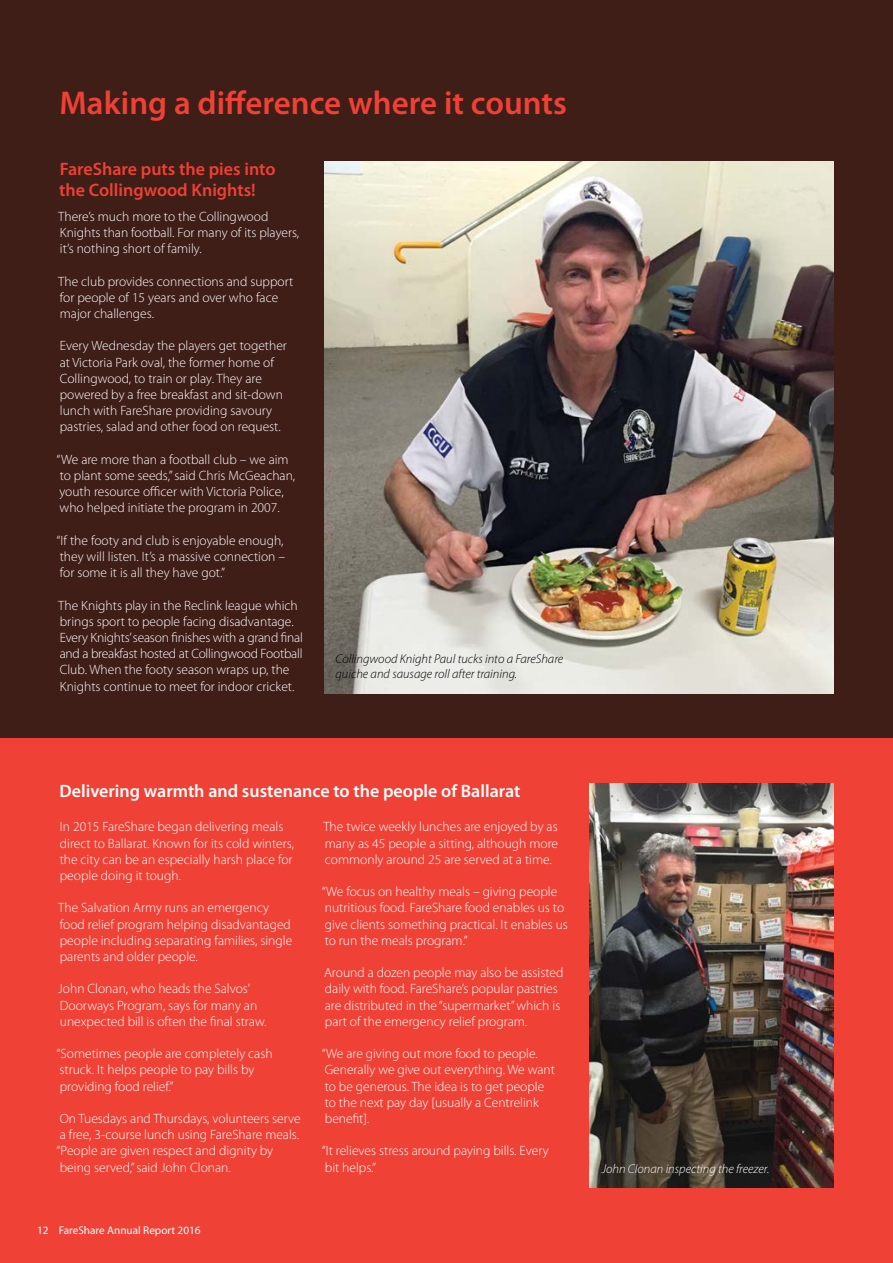
<style>
.page{position:relative;width:893px;height:1263px;background:#fff}
.page>*{position:absolute;margin:0;border:0;box-sizing:border-box;transform-origin:0 0}
.t1{font:600 33px "Myriad Pro";color:#ef4135}
.t2{font:600 18px "Myriad Pro";color:#fff}
.t3{font:600 18px/21px "Myriad Pro";color:#ef4135}
.t4{font:300 13.5px/16.2px "Myriad Pro";color:#fff}
.t5{font:italic 300 12.75px/15.3px "Myriad Pro";color:#000}
.t6{font:italic 300 12.75px "Myriad Pro";color:#fff}
.t7{font:11.25px "Myriad Pro";color:#fff}
</style>
<div class="page">
<div style="left:0;top:0;width:893px;height:738px;background:#3f1e17"></div>
<div style="left:0;top:738px;width:893px;height:525px;background:#ef4135"></div>
<img style="left:325px;top:162px;width:508px;height:531px">
<img style="left:590px;top:784px;width:243px;height:403px">
<h1 class="t1" style="left:60px;top:85px;width:509px">Making a difference where it counts</h1>
<h2 class="t3" style="left:59px;top:159px;width:218px">FareShare puts the pies into the Collingwood Knights!</h2>
<p class="t4" style="left:58px;top:208px;width:242px">There’s much more to the Collingwood<br>Knights than football. For many of its players, it’s nothing short of family.</p>
<p class="t4" style="left:58px;top:273px;width:236px">The club provides connections and support for people of 15 years and over who face major challenges.</p>
<p class="t4" style="left:60px;top:338px;width:229px">Every Wednesday the players get together at Victoria Park oval, the former home of Collingwood, to train or play. They are powered by a free breakfast and sit-down lunch with FareShare providing savoury pastries, salad and other food on request.</p>
<p class="t4" style="left:57px;top:451px;width:240px">“We are more than a football club – we aim to plant some seeds,” said Chris McGeachan, youth resource officer with Victoria Police, who helped initiate the program in 2007.</p>
<p class="t4" style="left:57px;top:532px;width:230px;text-align:justify">“If the footy and club is enjoyable enough, they will listen. It’s a massive connection – for some it is all they have got.”</p>
<p class="t4" style="left:58px;top:597px;width:246px">The Knights play in the Reclink league which brings sport to people facing disadvantage.<br>Every Knights’ season finishes with a grand final and a breakfast hosted at Collingwood Football Club. When the footy season wraps up, the Knights continue to meet for indoor cricket.</p>
<p class="t5" style="left:336px;top:651px;width:229px">Collingwood Knight Paul tucks into a FareShare quiche and sausage roll after training.</p>
<h2 class="t2" style="left:60px;top:781px;width:462px">Delivering warmth and sustenance to the people of Ballarat</h2>
<p class="t4" style="left:60px;top:819px;width:236px">In 2015 FareShare began delivering meals direct to Ballarat. Known for its cold winters, the city can be an especially harsh place for people doing it tough.</p>
<p class="t4" style="left:58px;top:900px;width:235px">The Salvation Army runs an emergency food relief program helping disadvantaged people including separating families, single parents and older people.</p>
<p class="t4" style="left:58px;top:981px;width:210px">John Clonan, who heads the Salvos’<br>Doorways Program, says for many an unexpected bill is often the final straw.</p>
<p class="t4" style="left:57px;top:1046px;width:218px">“Sometimes people are completely cash struck. It helps people to pay bills by providing food relief.”</p>
<p class="t4" style="left:57px;top:1110px;width:246px">On Tuesdays and Thursdays, volunteers serve a free, 3-course lunch using FareShare meals. “People are given respect and dignity by being served,” said John Clonan.</p>
<p class="t7" style="left:37px;top:1224px;width:165px">12 FareShare Annual Report 2016</p>
<p class="t4" style="left:323px;top:819px;width:236px;text-align:justify">The twice weekly lunches are enjoyed by as many as 45 people a sitting, although more commonly around 25 are served at a time.</p>
<p class="t4" style="left:322px;top:884px;width:248px">“We focus on healthy meals – giving people nutritious food. FareShare food enables us to give clients something practical. It enables us to run the meals program.”</p>
<p class="t4" style="left:324px;top:965px;width:241px">Around a dozen people may also be assisted daily with food. FareShare’s popular pastries are distributed in the “supermarket” which is part of the emergency relief program.</p>
<p class="t4" style="left:322px;top:1046px;width:235px">“We are giving out more food to people.<br>Generally we give out everything. We want to be generous. The idea is to get people to the next pay day [usually a Centrelink benefit].</p>
<p class="t4" style="left:322px;top:1143px;width:229px">“It relieves stress around paying bills. Every bit helps.”</p>
<p class="t6" style="left:602px;top:1162px;width:169px">John Clonan inspecting the freezer.</p>
</div>
